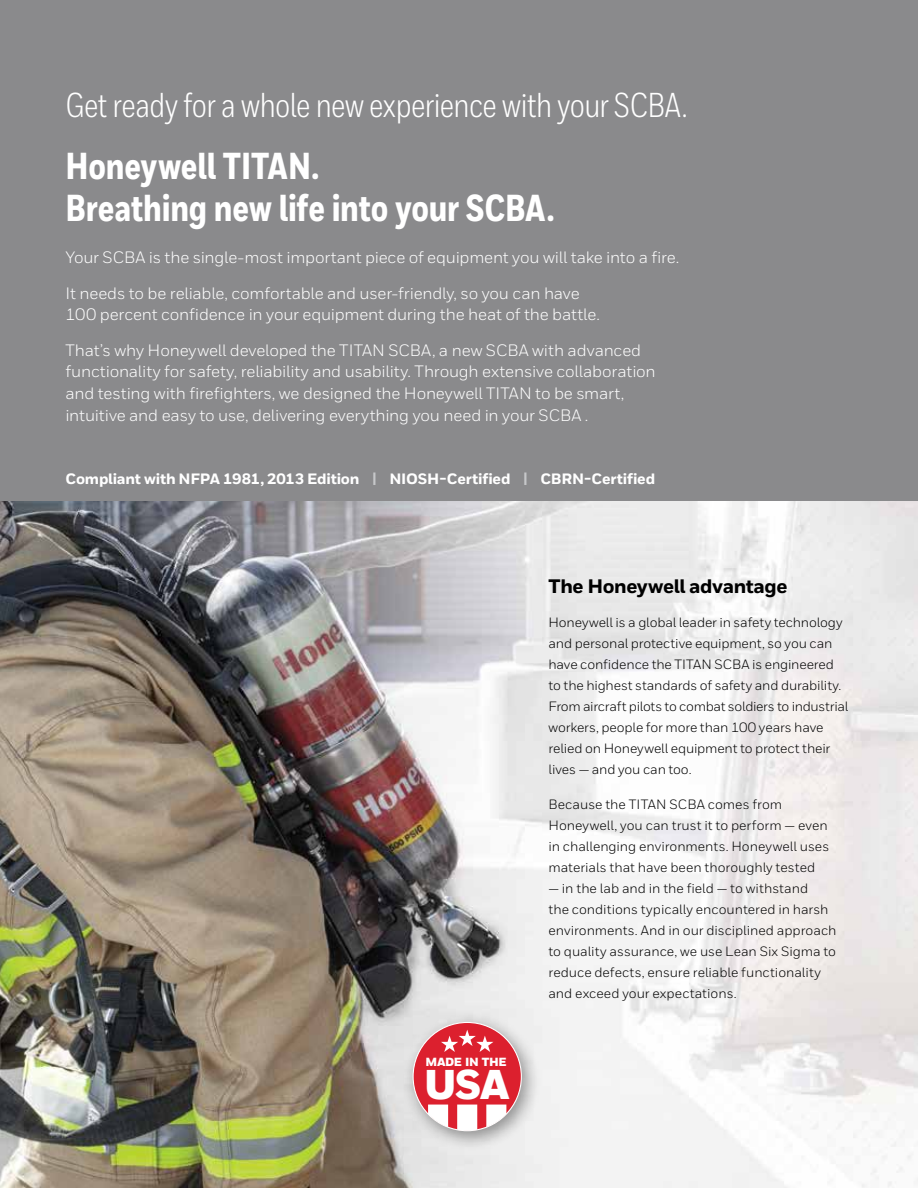
<style>
.page{position:relative;width:918px;height:1188px;background:#fff}
.page>*{position:absolute;margin:0;border:0;box-sizing:border-box;transform-origin:0 0}
.t1{font:900 41.55px "Honeywell Sans";color:#fff}
.t2{font:800 37.5px/42px "Honeywell Cond";letter-spacing:-.005em;color:#fff}
.t3{font:34.5px "Honeywell Cond";letter-spacing:-.015em;color:#fff}
.t4{font:800 19.5px "Honeywell Sans";letter-spacing:-.025em;color:#000}
.t5{font:16.5px/35.2px "Honeywell Sans";letter-spacing:-.01em;color:#fff}
.t6{font:800 15px "Honeywell Sans";letter-spacing:-.015em;color:#fff}
.t7{font:13.5px/21px "Honeywell Sans";letter-spacing:-.005em;color:#000}
.t8{font:900 11.85px "Honeywell Sans";letter-spacing:-.03em;color:#fff}
.s1{color:#c7c8ca}
</style>
<div class="page">
<div style="left:0;top:0;width:918px;height:501px;background:#8a8a8c"></div>
<img style="left:0;top:501px;width:918px;height:687px">
<div style="left:403px;top:1012px;width:138px;height:139px;background:#000;opacity:.4"></div>
<div style="left:413px;top:1022px;width:108px;height:109px;background:#dc202e;border-radius:50%"></div>
<svg style="left:441px;top:1030px;width:52px;height:22px"></svg>
<svg style="left:428px;top:1105px;width:78px;height:26px"></svg>
<h3 class="t3" style="left:65px;top:85px;width:624px">Get ready for a whole new experience with your SCBA.</h3>
<h2 class="t2" style="left:65px;top:147px;width:490px">Honeywell TITAN.<br>Breathing new life into your SCBA.</h2>
<p class="t5" style="left:65px;top:240px;width:616px">Your SCBA is the single-most important piece of equipment you will take into a fire.<br>It needs to be reliable, comfortable and user-friendly, so you can have</p>
<p class="t5" style="left:65px;top:297px;width:577px">100 percent confidence in your equipment during the heat of the battle.<br>That’s why Honeywell developed the TITAN SCBA, a new SCBA with advanced</p>
<p class="t5" style="left:65px;top:361px;width:592px;line-height:21.8px">functionality for safety, reliability and usability. Through extensive collaboration and testing with firefighters, we designed the Honeywell TITAN to be smart, intuitive and easy to use, delivering everything you need in your SCBA .</p>
<p class="t6" style="left:65px;top:469px;width:591px">Compliant with NFPA 1981, 2013 Edition <span class="s1">|</span> NIOSH-Certified <span class="s1">|</span> CBRN-Certified</p>
<p class="t8" style="left:426px;top:1054px;width:83px">MADE IN THE</p>
<h1 class="t1" style="left:424px;top:1058px;width:87px">USA</h1>
<h3 class="t4" style="left:549px;top:574px;width:241px">The Honeywell advantage</h3>
<p class="t7" style="left:549px;top:612px;width:301px">Honeywell is a global leader in safety technology and personal protective equipment, so you can have confidence the TITAN SCBA is engineered to the highest standards of safety and durability.<br>From aircraft pilots to combat soldiers to industrial workers, people for more than 100 years have relied on Honeywell equipment to protect their lives — and you can too.</p>
<p class="t7" style="left:549px;top:794px;width:282px">Because the TITAN SCBA comes from Honeywell, you can trust it to perform — even in challenging environments. Honeywell uses materials that have been thoroughly tested</p>
<p class="t7" style="left:549px;top:878px;width:289px">— in the lab and in the field — to withstand<br>the conditions typically encountered in harsh environments. And in our disciplined approach to quality assurance, we use Lean Six Sigma to reduce defects, ensure reliable functionality and exceed your expectations.</p>
</div>
